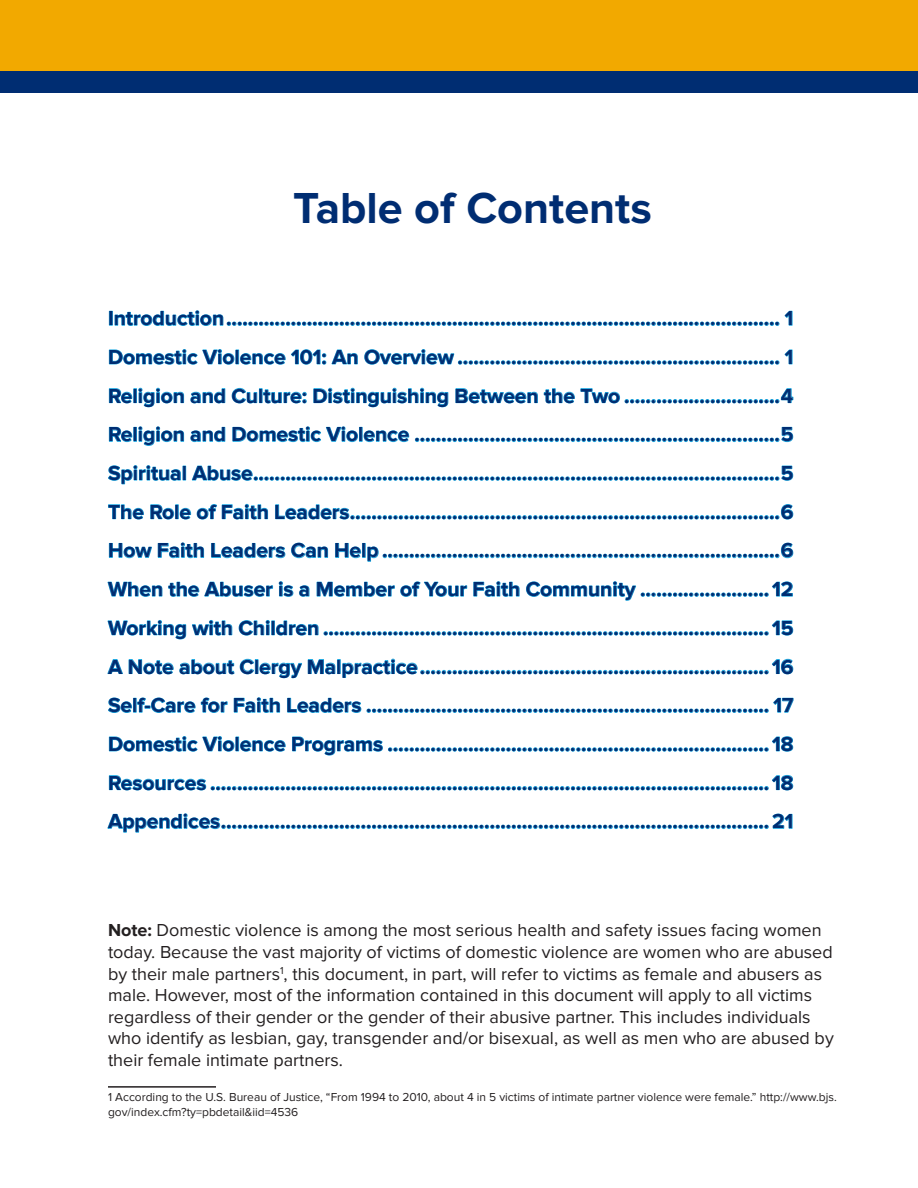
<style>
.page{position:relative;width:918px;height:1188px;background:#fff}
.page>*{position:absolute;margin:0;border:0;box-sizing:border-box;transform-origin:0 0}
.t1{font:700 45px "Proxima Nova";color:#002d72}
.Headings_1{font:700 21px "Proxima Nova";color:#002d72}
.Body_Text{font:18px/21.6px "Proxima Nova";color:#231f20}
.Body_Text-2{font:12px/14.4px "Proxima Nova";color:#231f20}
.s1{font-weight:700}
</style>
<div class="page">
<div style="left:0;top:0;width:918px;height:86px;background:#f2a900"></div>
<div style="left:0;top:71px;width:918px;height:22px;background:#002d72"></div>
<div style="left:109px;top:311px;width:3px;height:14px;border:1px solid #1ea9e1"></div>
<svg style="left:114px;top:310px;width:679px;height:16px"></svg>
<svg style="left:109px;top:349px;width:249px;height:16px"></svg>
<svg style="left:364px;top:349px;width:429px;height:16px"></svg>
<svg style="left:109px;top:387px;width:75px;height:21px"></svg>
<svg style="left:190px;top:388px;width:36px;height:16px"></svg>
<svg style="left:232px;top:388px;width:75px;height:16px"></svg>
<svg style="left:313px;top:387px;width:136px;height:21px"></svg>
<svg style="left:455px;top:388px;width:83px;height:16px"></svg>
<svg style="left:544px;top:388px;width:250px;height:16px"></svg>
<svg style="left:109px;top:426px;width:75px;height:20px"></svg>
<svg style="left:190px;top:427px;width:36px;height:15px"></svg>
<svg style="left:232px;top:426px;width:562px;height:16px"></svg>
<svg style="left:108px;top:465px;width:73px;height:20px"></svg>
<div style="left:183px;top:466px;width:3px;height:14px;border:1px solid #1ea9e1"></div>
<svg style="left:192px;top:465px;width:602px;height:16px"></svg>
<svg style="left:108px;top:504px;width:36px;height:16px"></svg>
<svg style="left:150px;top:504px;width:41px;height:16px"></svg>
<svg style="left:197px;top:504px;width:71px;height:16px"></svg>
<svg style="left:275px;top:504px;width:519px;height:16px"></svg>
<svg style="left:109px;top:543px;width:43px;height:15px"></svg>
<svg style="left:158px;top:542px;width:46px;height:16px"></svg>
<svg style="left:211px;top:542px;width:117px;height:16px"></svg>
<svg style="left:335px;top:542px;width:459px;height:20px"></svg>
<svg style="left:107px;top:581px;width:166px;height:16px"></svg>
<svg style="left:279px;top:581px;width:31px;height:16px"></svg>
<svg style="left:316px;top:581px;width:151px;height:16px"></svg>
<svg style="left:473px;top:581px;width:47px;height:16px"></svg>
<svg style="left:526px;top:581px;width:267px;height:20px"></svg>
<svg style="left:107px;top:620px;width:79px;height:20px"></svg>
<svg style="left:192px;top:620px;width:602px;height:16px"></svg>
<svg style="left:107px;top:659px;width:195px;height:19px"></svg>
<svg style="left:308px;top:658px;width:486px;height:20px"></svg>
<svg style="left:108px;top:697px;width:120px;height:16px"></svg>
<svg style="left:234px;top:697px;width:46px;height:16px"></svg>
<svg style="left:287px;top:697px;width:507px;height:16px"></svg>
<svg style="left:109px;top:736px;width:177px;height:16px"></svg>
<svg style="left:292px;top:736px;width:502px;height:20px"></svg>
<svg style="left:109px;top:775px;width:685px;height:16px"></svg>
<svg style="left:107px;top:813px;width:686px;height:20px"></svg>
<hr style="left:108px;top:1086px;width:108px;height:2px;background:#231f20">
<p class="t1" style="left:293px;top:182px;width:360px">Table of Contents</p>
<p class="Headings_1" style="left:108px;top:306px;width:687px">Introduction....................................................................................................... 1</p>
<p class="Headings_1" style="left:108px;top:345px;width:687px">Domestic Violence 101: An Overview ............................................................ 1</p>
<p class="Headings_1" style="left:108px;top:384px;width:687px">Religion and Culture: Distinguishing Between the Two .............................4</p>
<p class="Headings_1" style="left:108px;top:422px;width:687px">Religion and Domestic Violence ....................................................................5</p>
<p class="Headings_1" style="left:108px;top:461px;width:687px">Spiritual Abuse..................................................................................................5</p>
<p class="Headings_1" style="left:108px;top:500px;width:687px">The Role of Faith Leaders................................................................................6</p>
<p class="Headings_1" style="left:108px;top:538px;width:687px">How Faith Leaders Can Help ..........................................................................6</p>
<p class="Headings_1" style="left:108px;top:577px;width:687px">When the Abuser is a Member of Your Faith Community ........................ 12</p>
<p class="Headings_1" style="left:108px;top:616px;width:687px">Working with Children ................................................................................... 15</p>
<p class="Headings_1" style="left:108px;top:654px;width:687px">A Note about Clergy Malpractice................................................................. 16</p>
<p class="Headings_1" style="left:108px;top:693px;width:687px">Self-Care for Faith Leaders ........................................................................... 17</p>
<p class="Headings_1" style="left:108px;top:732px;width:687px">Domestic Violence Programs ....................................................................... 18</p>
<p class="Headings_1" style="left:108px;top:771px;width:687px">Resources ........................................................................................................ 18</p>
<p class="Headings_1" style="left:108px;top:809px;width:687px">Appendices......................................................................................................21</p>
<p class="Body_Text" style="left:108px;top:920px;width:727px"><span class="s1">Note:</span> Domestic violence is among the most serious health and safety issues facing women today. Because the vast majority of victims of domestic violence are women who are abused by their male partners<sup>1</sup>, this document, in part, will refer to victims as female and abusers as male. However, most of the information contained in this document will apply to all victims regardless of their gender or the gender of their abusive partner. This includes individuals who identify as lesbian, gay, transgender and/or bisexual, as well as men who are abused by their female intimate partners.</p>
<p class="Body_Text-2" style="left:108px;top:1090px;width:730px">1 According to the U.S. Bureau of Justice, “From 1994 to 2010, about 4 in 5 victims of intimate partner violence were female.” http://www.bjs. gov/index.cfm?ty=pbdetail&amp;iid=4536</p>
</div>
